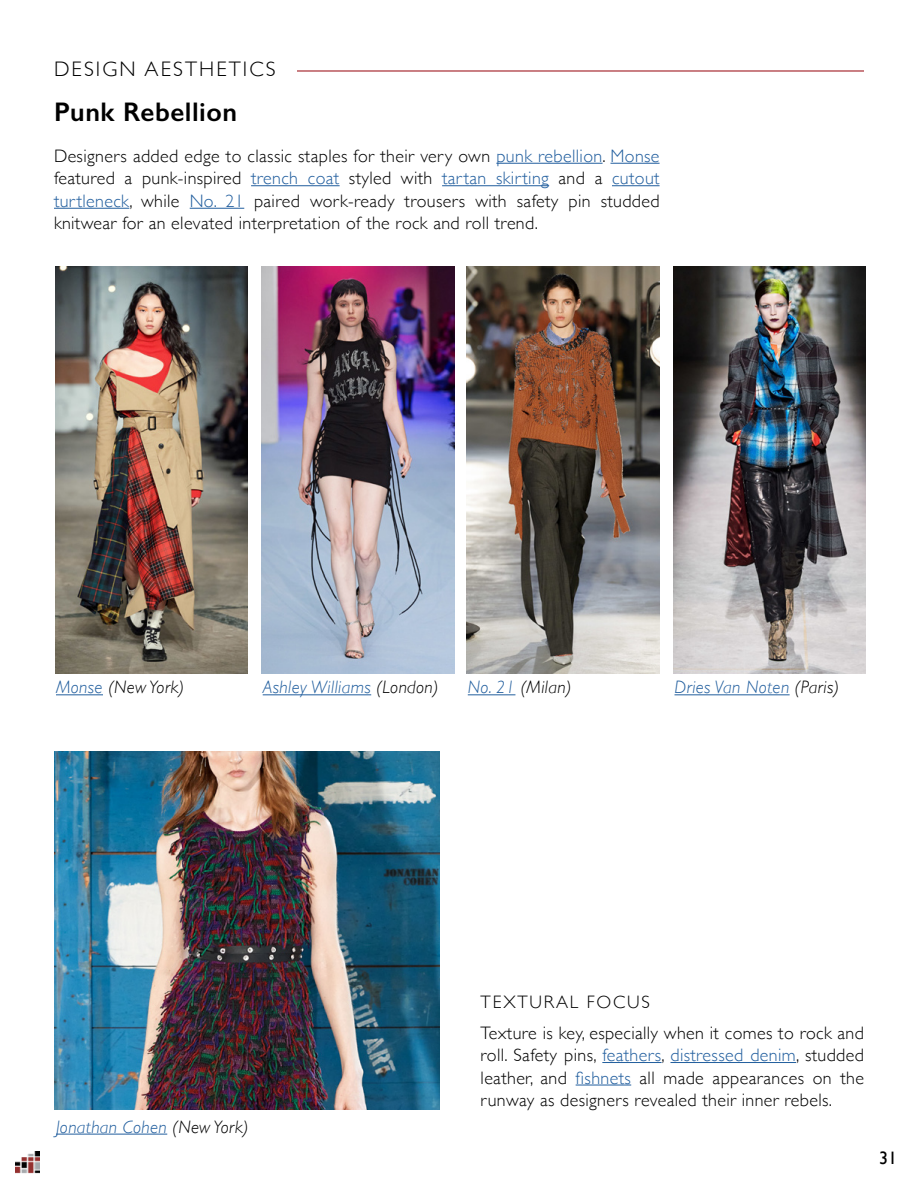
<style>
.page{position:relative;width:918px;height:1188px;background:#fff}
.page>*{position:absolute;margin:0;border:0;box-sizing:border-box;transform-origin:0 0}
.t1{font:600 27px "Gill Sans";letter-spacing:.02em;color:#000}
.t2{font:300 21px "Gill Sans";letter-spacing:.1em;color:#000}
.t3{font:300 18px/22.5px "Gill Sans";letter-spacing:.02em;color:#000;text-align:justify}
.t4{font:italic 300 18px "Gill Sans";letter-spacing:.02em;color:#215e9e}
.t5{font:italic 300 18px "Gill Sans";letter-spacing:.02em;color:#000}
.t6{font:300 18px "Gill Sans";letter-spacing:.1em;color:#000}
.t7{font:18px "Gill Sans";color:#000}
.s1{color:#215e9e}
.s2{color:#000}
</style>
<div class="page">
<hr style="left:297px;top:70px;width:567px;height:2px;background:#a11d24">
<img style="left:16px;top:1152px;width:24px;height:22px">
<hr style="left:496px;top:163px;width:107px;height:1px;background:#215e9e">
<hr style="left:610px;top:163px;width:50px;height:1px;background:#215e9e">
<hr style="left:251px;top:185px;width:89px;height:1px;background:#215e9e">
<hr style="left:442px;top:185px;width:107px;height:1px;background:#215e9e">
<hr style="left:612px;top:185px;width:48px;height:1px;background:#215e9e">
<hr style="left:54px;top:208px;width:75px;height:1px;background:#215e9e">
<hr style="left:190px;top:208px;width:54px;height:1px;background:#215e9e">
<hr style="left:602px;top:1062px;width:60px;height:1px;background:#215e9e">
<hr style="left:670px;top:1062px;width:126px;height:1px;background:#215e9e">
<hr style="left:576px;top:1085px;width:55px;height:1px;background:#215e9e">
<img style="left:55px;top:266px;width:193px;height:408px">
<img style="left:262px;top:266px;width:192px;height:408px">
<img style="left:467px;top:266px;width:193px;height:408px">
<img style="left:673px;top:266px;width:193px;height:408px">
<hr style="left:56px;top:694px;width:47px;height:1px;background:#215e9e">
<hr style="left:263px;top:694px;width:108px;height:1px;background:#215e9e">
<hr style="left:468px;top:694px;width:47px;height:1px;background:#215e9e">
<hr style="left:675px;top:694px;width:115px;height:1px;background:#215e9e">
<img style="left:54px;top:752px;width:386px;height:357px">
<hr style="left:56px;top:1134px;width:111px;height:1px;background:#215e9e">
<p class="t2" style="left:54px;top:53px;width:223px">DESIGN AESTHETICS</p>
<h1 class="t1" style="left:54px;top:96px;width:185px">Punk Rebellion</h1>
<p class="t3" style="left:54px;top:144px;width:607px">Designers added edge to classic staples for their very own <span class="s1">punk rebellion</span>. <span class="s1">Monse </span>featured a punk-inspired <span class="s1">trench coat</span> styled with <span class="s1">tartan skirting</span> and a <span class="s1">cutout turtleneck</span>, while <span class="s1">No. 21</span> paired work-ready trousers with safety pin studded knitwear for an elevated interpretation of the rock and roll trend.</p>
<p class="t5" style="left:56px;top:677px;width:130px"><span class="s1">Monse</span> (New York)</p>
<p class="t4" style="left:263px;top:677px;width:177px">Ashley Williams <span class="s2">(London)</span></p>
<p class="t5" style="left:468px;top:677px;width:105px"><span class="s1">No. 21</span> (Milan)</p>
<p class="t4" style="left:675px;top:677px;width:166px">Dries Van Noten <span class="s2">(Paris)</span></p>
<p class="t4" style="left:56px;top:1117px;width:194px">Jonathan Cohen <span class="s2">(New York)</span></p>
<p class="t6" style="left:481px;top:987px;width:171px">TEXTURAL FOCUS</p>
<p class="t3" style="left:481px;top:1021px;width:385px">Texture is key, especially when it comes to rock and roll. Safety pins, <span class="s1">feathers</span>, <span class="s1">distressed denim</span>, studded leather, and <span class="s1">fishnets</span> all made appearances on the runway as designers revealed their inner rebels.</p>
<p class="t7" style="left:879px;top:1147px;width:19px">31</p>
</div>
